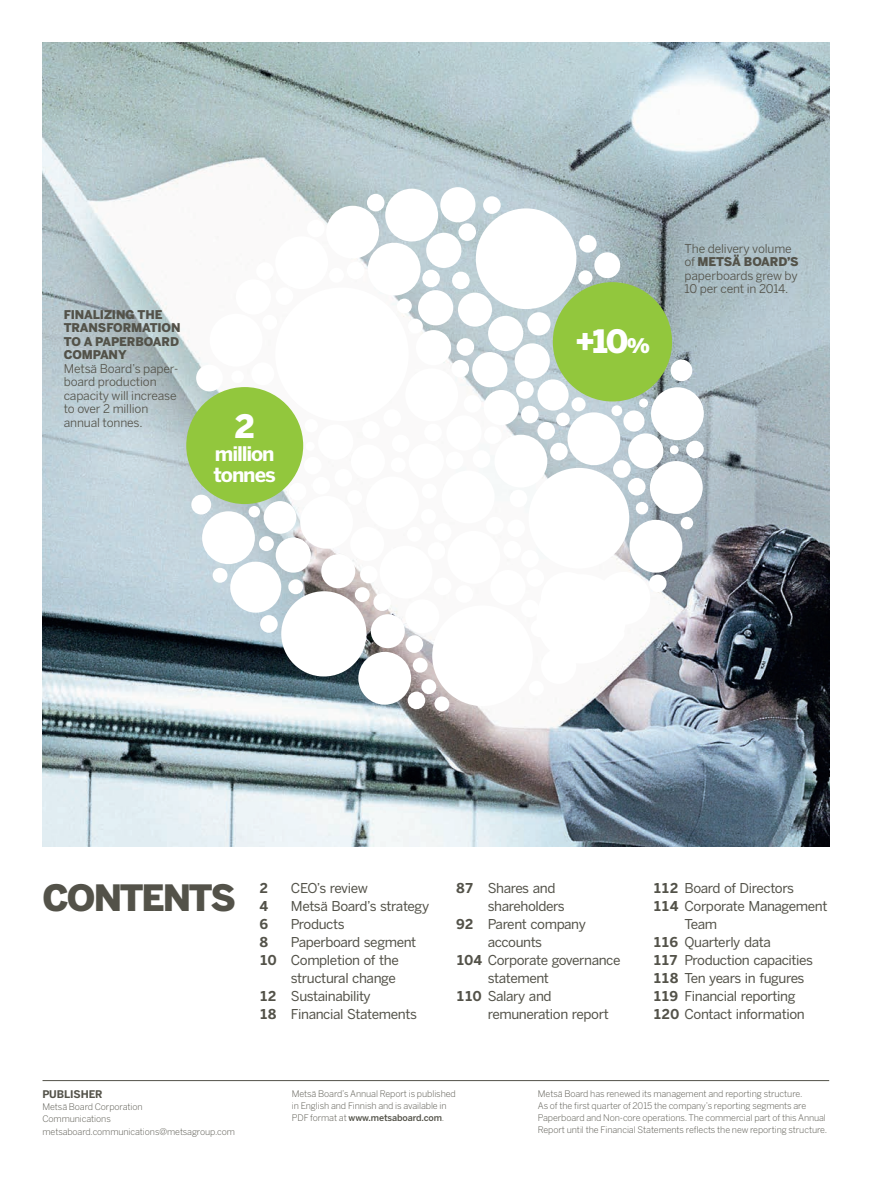
<style>
.page{position:relative;width:893px;height:1191px;background:#fff}
.page>*{position:absolute;margin:0;border:0;box-sizing:border-box;transform-origin:0 0}
._2014_H1{font:900 36px "Benton Sans";letter-spacing:-.06em;color:#535249}
.t1{font:900 31.95px "Benton Sans";color:#fff}
.t2{font:700 19.95px/20.4px "Benton Sans";letter-spacing:-.055em;color:#fff}
._2014_index{font:13.5px/18px "Benton Sans";letter-spacing:-.03em;color:#535249}
._2014_index-2{font:700 13.5px "Benton Sans";color:#535249}
.t3{font:12px/13.5px "Benton Sans";letter-spacing:-.01em;color:#535249}
.t4{font:900 12px/13.5px "Benton Sans";letter-spacing:-.01em;color:#535249}
.t5{font:700 10.5px "Benton Sans";letter-spacing:-.01em;color:#535249}
.t6{font:300 9px/12px "Benton Sans";letter-spacing:-.01em;color:#535249}
.s1{font-size:19.95px}
.s2{font-weight:900}
.s3{font-weight:700}
.s4{font-weight:500}
</style>
<div class="page">
<img style="left:43px;top:43px;width:786px;height:803px">
<hr style="left:43px;top:1080px;width:786px;height:1px;background:#535249">
<div style="left:385px;top:189px;width:53px;height:52px;background:#fff;border-radius:50%"></div>
<div style="left:196px;top:365px;width:27px;height:26px;background:#fff;border-radius:50%"></div>
<div style="left:440px;top:187px;width:35px;height:35px;background:#fff;border-radius:50%"></div>
<div style="left:191px;top:495px;width:20px;height:19px;background:#fff;border-radius:50%"></div>
<div style="left:367px;top:194px;width:18px;height:17px;background:#fff;border-radius:50%"></div>
<div style="left:483px;top:196px;width:18px;height:18px;background:#fff;border-radius:50%"></div>
<div style="left:434px;top:696px;width:15px;height:15px;background:#fff;border-radius:50%"></div>
<div style="left:408px;top:691px;width:17px;height:18px;background:#fff;border-radius:50%"></div>
<div style="left:186px;top:387px;width:117px;height:117px;background:#92c73d;border-radius:50%"></div>
<svg style="left:202px;top:208px;width:502px;height:498px"></svg>
<p class="t4" style="left:64px;top:307px;width:118px">FINALIZING THE<br>TRANSFORMATION<br>TO A PAPERBOARD<br>COMPANY</p>
<p class="t3" style="left:64px;top:361px;width:116px">Metsä Board’s paper&shy;board production capacity will increase to over 2 million annual tonnes.</p>
<p class="t1" style="left:235px;top:407px;width:21px">2</p>
<p class="t2" style="left:214px;top:443px;width:64px">million tonnes</p>
<p class="t1" style="left:575px;top:322px;width:77px">+10<span class="s1">%</span></p>
<p class="t3" style="left:685px;top:242px;width:115px">The delivery volume of <span class="s2">METSÄ BOARD’S </span>paperboards grew by<br>10 per cent in 2014.</p>
<p class="_2014_H1" style="left:43px;top:876px;width:195px">CONTENTS</p>
<p class="_2014_index" style="left:653px;top:879px;width:143px"><span class="s3">112</span> Board of Directors</p>
<p class="_2014_index-2" style="left:259px;top:880px;width:10px">2</p>
<p class="_2014_index" style="left:291px;top:879px;width:78px">CEO’s review</p>
<p class="_2014_index-2" style="left:259px;top:898px;width:10px">4</p>
<p class="_2014_index" style="left:291px;top:897px;width:140px">Metsä Board’s strategy</p>
<p class="_2014_index-2" style="left:259px;top:916px;width:10px">6</p>
<p class="_2014_index" style="left:291px;top:915px;width:55px">Products</p>
<p class="_2014_index-2" style="left:259px;top:934px;width:10px">8</p>
<p class="_2014_index" style="left:291px;top:933px;width:127px">Paperboard segment</p>
<p class="_2014_index" style="left:259px;top:951px;width:141px;text-align:right"><span class="s3">10</span> Completion of the structural change</p>
<p class="_2014_index" style="left:259px;top:987px;width:113px"><span class="s3">12</span> Sustainability</p>
<p class="_2014_index" style="left:259px;top:1005px;width:159px"><span class="s3">18</span> Financial Statements</p>
<p class="_2014_index" style="left:488px;top:879px;width:79px;text-indent:-32px"><span class="s3">87</span> Shares and shareholders</p>
<p class="_2014_index" style="left:488px;top:915px;width:100px;text-indent:-32px"><span class="s3">92</span> Parent company accounts</p>
<p class="_2014_index" style="left:488px;top:951px;width:134px;text-indent:-32px"><span class="s3">104</span> Corporate governance statement</p>
<p class="_2014_index" style="left:488px;top:987px;width:123px;text-indent:-32px"><span class="s3">110</span> Salary and remuneration report</p>
<p class="_2014_index" style="left:684px;top:897px;width:144px;text-indent:-32px"><span class="s3">114</span> Corporate Management<br>Team</p>
<p class="_2014_index" style="left:653px;top:933px;width:119px"><span class="s3">116</span> Quarterly data</p>
<p class="_2014_index" style="left:653px;top:951px;width:162px"><span class="s3">117</span> Production capacities</p>
<p class="_2014_index" style="left:653px;top:969px;width:153px"><span class="s3">118</span> Ten years in fugures</p>
<p class="_2014_index" style="left:653px;top:987px;width:144px"><span class="s3">119</span> Financial reporting</p>
<p class="_2014_index" style="left:653px;top:1005px;width:153px"><span class="s3">120</span> Contact information</p>
<p class="t5" style="left:43px;top:1088px;width:62px">PUBLISHER</p>
<p class="t6" style="left:43px;top:1101px;width:102px">Metsä Board Corporation</p>
<p class="t6" style="left:43px;top:1113px;width:70px">Communications</p>
<p class="t6" style="left:43px;top:1125px;width:194px">metsaboard.communications@metsagroup.com</p>
<p class="t6" style="left:292px;top:1088px;width:166px">Metsä Board’s Annual Report is published in English and Finnish and is available in<br>PDF format at <span class="s4">www.metsaboard.com</span>.</p>
<p class="t6" style="left:538px;top:1088px;width:291px">Metsä Board has renewed its management and reporting structure.<br>As of the first quarter of 2015 the company’s reporting segments are Paperboard and Non-core operations. The commercial part of this Annual Report until the Financial Statements reflects the new reporting structure.</p>
</div>
